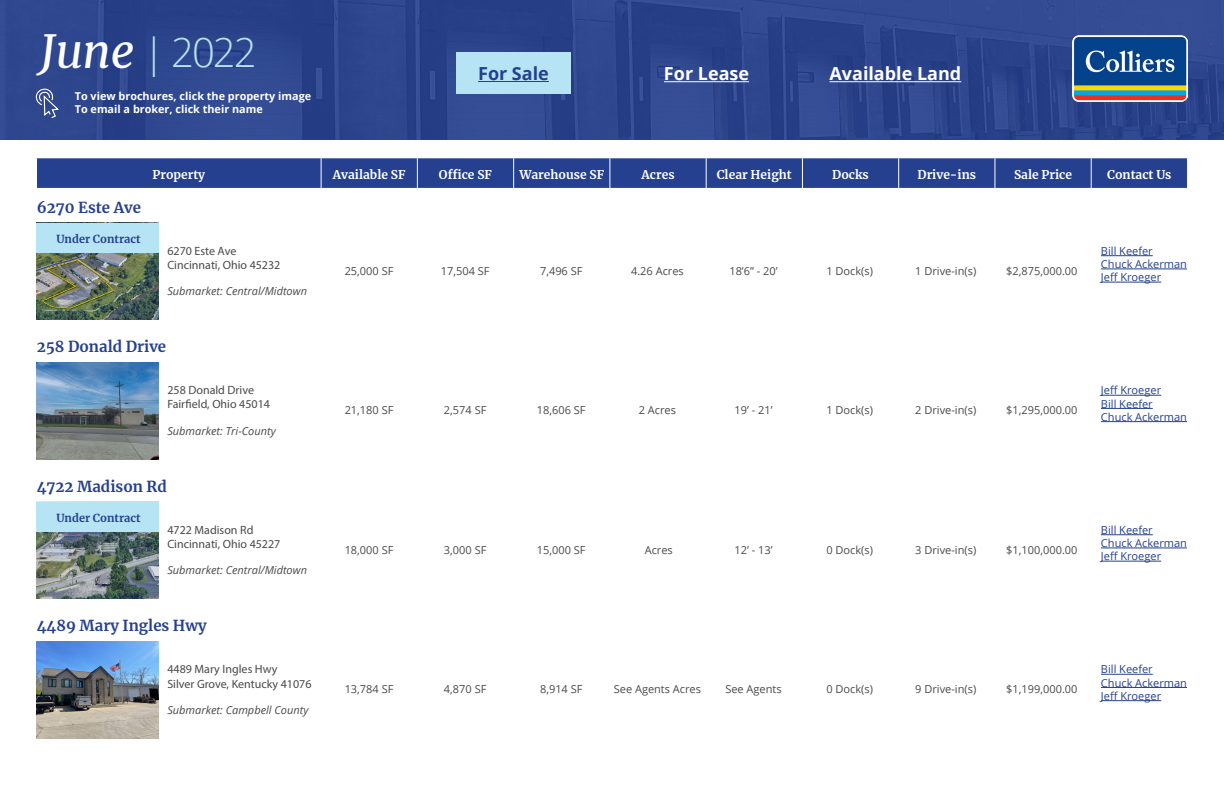
<style>
.page{position:relative;width:1224px;height:792px;background:#fff}
.page>*{position:absolute;margin:0;border:0;box-sizing:border-box;transform-origin:0 0}
.t1{font:300 40px "Open Sans";color:#b7e4f4}
.t2{font:700 18px "Open Sans";color:#fff}
.t3{font:700 18px "Open Sans";color:#25408f}
.t4{font:700 15px "Merriweather";color:#26418d}
.t5{font:12px/14.4px "Myriad Pro";color:#4a4a4d}
.t6{font:700 12px "Merriweather";color:#fff}
.t7{font:11px "Open Sans";color:#4a4a4d}
.t8{font:11px/13.2px "Open Sans";color:#26418d}
.t9{font:italic 11px "Open Sans";color:#4a4a4d}
.t10{font:700 11px "Merriweather";color:#25408f}
.t11{font:700 10.8px/13px "Open Sans";color:#fff}
.s1{font-family:"Merriweather";font-weight:400;font-style:italic;font-size:46px;color:#fff}
</style>
<div class="page">
<svg style="left:37px;top:158px;width:1150px;height:30px;background:#284290"></svg>
<hr style="left:321px;top:158px;width:1px;height:30px;background:#fff">
<hr style="left:417px;top:158px;width:1px;height:30px;background:#fff">
<hr style="left:513px;top:158px;width:1px;height:30px;background:#fff">
<hr style="left:609px;top:158px;width:1px;height:30px;background:#fff">
<hr style="left:706px;top:158px;width:1px;height:30px;background:#fff">
<hr style="left:802px;top:158px;width:1px;height:30px;background:#fff">
<hr style="left:898px;top:158px;width:1px;height:30px;background:#fff">
<hr style="left:994px;top:158px;width:1px;height:30px;background:#fff">
<hr style="left:1091px;top:158px;width:1px;height:30px;background:#fff">
<div style="left:0;top:0;width:1224px;height:140px;background:#2d468d"></div>
<div style="left:456px;top:52px;width:115px;height:42px;background:#b7e4f4"></div>
<img style="left:1073px;top:36px;width:115px;height:65px">
<hr style="left:478px;top:81px;width:71px;height:1px;background:#25408f">
<hr style="left:664px;top:81px;width:85px;height:1px;background:#fff">
<hr style="left:829px;top:81px;width:132px;height:1px;background:#fff">
<svg style="left:35px;top:88px;width:24px;height:30px"></svg>
<img style="left:36px;top:252px;width:122px;height:68px">
<div style="left:36px;top:223px;width:122px;height:29px;background:#b7e4f4"></div>
<hr style="left:1101px;top:255px;width:52px;height:1px;background:#26418d">
<hr style="left:1101px;top:269px;width:86px;height:1px;background:#26418d">
<hr style="left:1101px;top:282px;width:60px;height:1px;background:#26418d">
<img style="left:36px;top:362px;width:122px;height:97px">
<hr style="left:1101px;top:395px;width:60px;height:1px;background:#26418d">
<hr style="left:1101px;top:408px;width:52px;height:1px;background:#26418d">
<hr style="left:1101px;top:421px;width:86px;height:1px;background:#26418d">
<img style="left:36px;top:531px;width:122px;height:68px">
<div style="left:36px;top:502px;width:122px;height:29px;background:#b7e4f4"></div>
<hr style="left:1101px;top:534px;width:52px;height:1px;background:#26418d">
<hr style="left:1101px;top:548px;width:86px;height:1px;background:#26418d">
<hr style="left:1101px;top:561px;width:60px;height:1px;background:#26418d">
<img style="left:36px;top:641px;width:122px;height:97px">
<hr style="left:1101px;top:674px;width:52px;height:1px;background:#26418d">
<hr style="left:1101px;top:687px;width:86px;height:1px;background:#26418d">
<hr style="left:1101px;top:700px;width:60px;height:1px;background:#26418d">
<h1 class="t1" style="left:40px;top:25px;width:218px"><span class="s1">June</span> | 2022</h1>
<p class="t11" style="left:75px;top:89px;width:238px">To view brochures, click the property image<br>To email a broker, click their name</p>
<h2 class="t3" style="left:478px;top:61px;width:72px">For Sale</h2>
<h2 class="t2" style="left:664px;top:61px;width:87px">For Lease</h2>
<h2 class="t2" style="left:829px;top:61px;width:133px">Available Land</h2>
<h3 class="t4" style="left:37px;top:197px;width:106px">6270 Este Ave</h3>
<p class="t10" style="left:56px;top:231px;width:86px">Under Contract</p>
<p class="t6" style="left:152px;top:166px;width:54px">Property</p>
<p class="t6" style="left:333px;top:166px;width:74px">Available SF</p>
<p class="t6" style="left:439px;top:166px;width:55px">Office SF</p>
<p class="t6" style="left:519px;top:166px;width:86px">Warehouse SF</p>
<p class="t6" style="left:641px;top:166px;width:35px">Acres</p>
<p class="t6" style="left:717px;top:166px;width:77px">Clear Height</p>
<p class="t6" style="left:832px;top:166px;width:38px">Docks</p>
<p class="t6" style="left:918px;top:166px;width:60px">Drive-ins</p>
<p class="t6" style="left:1014px;top:166px;width:60px">Sale Price</p>
<p class="t6" style="left:1107px;top:166px;width:66px">Contact Us</p>
<p class="t5" style="left:167px;top:243px;width:115px">6270 Este Ave<br>Cincinnati, Ohio 45232</p>
<p class="t9" style="left:167px;top:284px;width:141px">Submarket: Central/Midtown</p>
<p class="t7" style="left:345px;top:263px;width:50px">25,000 SF</p>
<p class="t7" style="left:441px;top:263px;width:50px">17,504 SF</p>
<p class="t7" style="left:540px;top:263px;width:44px">7,496 SF</p>
<p class="t7" style="left:631px;top:263px;width:54px">4.26 Acres</p>
<p class="t7" style="left:729px;top:263px;width:50px">18’6” - 20’</p>
<p class="t7" style="left:826px;top:263px;width:48px">1 Dock(s)</p>
<p class="t7" style="left:915px;top:263px;width:62px">1 Drive-in(s)</p>
<p class="t7" style="left:1006px;top:263px;width:73px">$2,875,000.00</p>
<p class="t8" style="left:1101px;top:244px;width:88px">Bill Keefer<br>Chuck Ackerman<br>Jeff Kroeger</p>
<h3 class="t4" style="left:37px;top:336px;width:131px">258 Donald Drive</h3>
<p class="t5" style="left:167px;top:383px;width:104px">258 Donald Drive<br>Fairfield, Ohio 45014</p>
<p class="t9" style="left:167px;top:423px;width:110px">Submarket: Tri-County</p>
<h3 class="t4" style="left:37px;top:476px;width:132px">4722 Madison Rd</h3>
<p class="t10" style="left:56px;top:510px;width:86px">Under Contract</p>
<p class="t5" style="left:167px;top:522px;width:115px">4722 Madison Rd<br>Cincinnati, Ohio 45227</p>
<p class="t9" style="left:167px;top:563px;width:141px">Submarket: Central/Midtown</p>
<h3 class="t4" style="left:37px;top:615px;width:171px">4489 Mary Ingles Hwy</h3>
<p class="t5" style="left:167px;top:662px;width:146px">4489 Mary Ingles Hwy<br>Silver Grove, Kentucky 41076</p>
<p class="t9" style="left:167px;top:702px;width:143px">Submarket: Campbell County</p>
<p class="t7" style="left:345px;top:403px;width:50px">21,180 SF</p>
<p class="t7" style="left:444px;top:403px;width:44px">2,574 SF</p>
<p class="t7" style="left:537px;top:403px;width:50px">18,606 SF</p>
<p class="t7" style="left:639px;top:403px;width:39px">2 Acres</p>
<p class="t7" style="left:734px;top:403px;width:40px">19’ - 21’</p>
<p class="t7" style="left:826px;top:403px;width:48px">1 Dock(s)</p>
<p class="t7" style="left:915px;top:403px;width:62px">2 Drive-in(s)</p>
<p class="t7" style="left:1006px;top:403px;width:73px">$1,295,000.00</p>
<p class="t8" style="left:1101px;top:384px;width:88px">Jeff Kroeger<br>Bill Keefer<br>Chuck Ackerman</p>
<p class="t7" style="left:345px;top:542px;width:50px">18,000 SF</p>
<p class="t7" style="left:444px;top:542px;width:44px">3,000 SF</p>
<p class="t7" style="left:537px;top:542px;width:50px">15,000 SF</p>
<p class="t7" style="left:645px;top:542px;width:30px">Acres</p>
<p class="t7" style="left:734px;top:542px;width:40px">12’ - 13’</p>
<p class="t7" style="left:826px;top:542px;width:48px">0 Dock(s)</p>
<p class="t7" style="left:915px;top:542px;width:62px">3 Drive-in(s)</p>
<p class="t7" style="left:1006px;top:542px;width:73px">$1,100,000.00</p>
<p class="t8" style="left:1101px;top:523px;width:88px">Bill Keefer<br>Chuck Ackerman<br>Jeff Kroeger</p>
<p class="t7" style="left:345px;top:682px;width:50px">13,784 SF</p>
<p class="t7" style="left:444px;top:682px;width:44px">4,870 SF</p>
<p class="t7" style="left:540px;top:682px;width:44px">8,914 SF</p>
<p class="t7" style="left:614px;top:682px;width:89px">See Agents Acres</p>
<p class="t7" style="left:725px;top:682px;width:58px">See Agents</p>
<p class="t7" style="left:826px;top:682px;width:48px">0 Dock(s)</p>
<p class="t7" style="left:915px;top:682px;width:62px">9 Drive-in(s)</p>
<p class="t7" style="left:1006px;top:682px;width:73px">$1,199,000.00</p>
<p class="t8" style="left:1101px;top:663px;width:88px">Bill Keefer<br>Chuck Ackerman<br>Jeff Kroeger</p>
</div>
